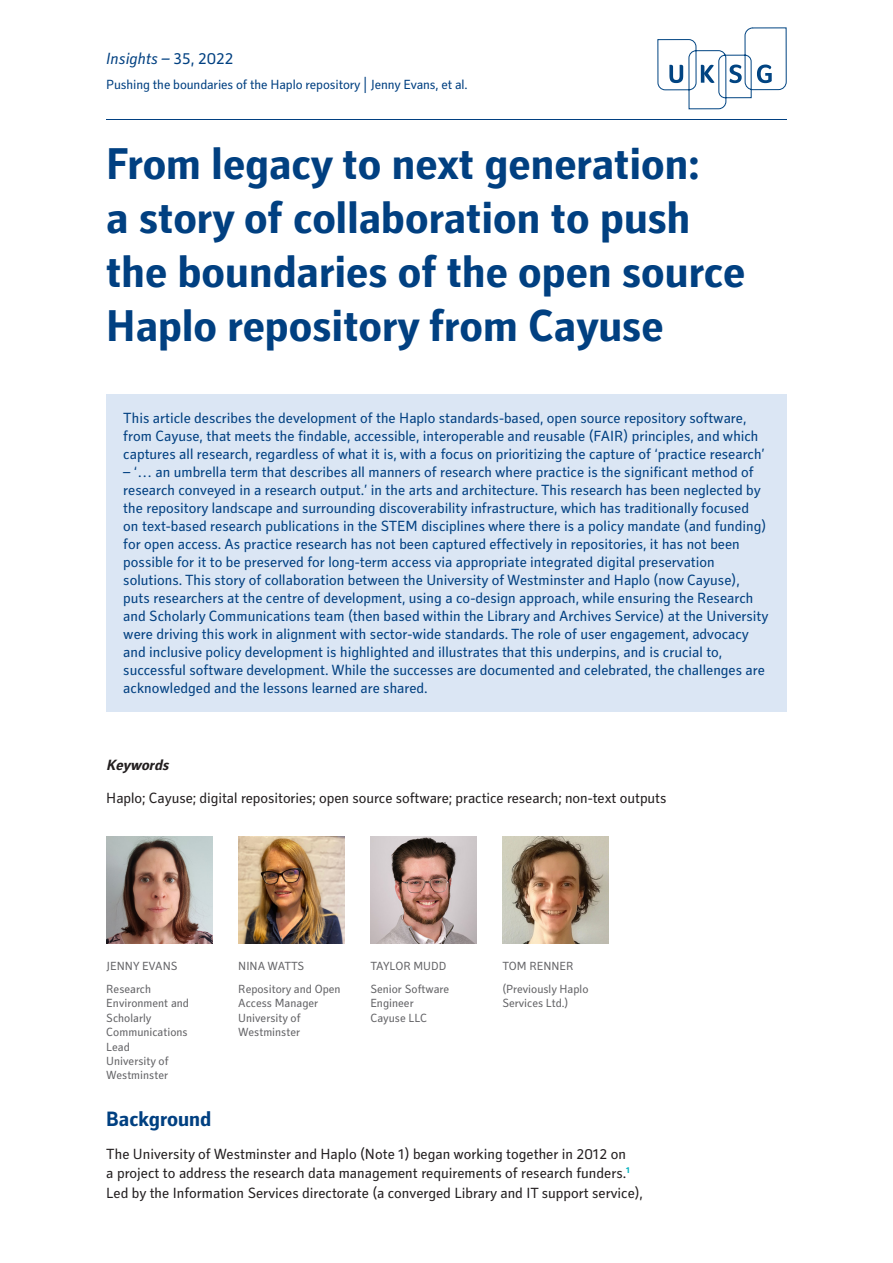
<style>
.page{position:relative;width:893px;height:1263px;background:#fff}
.page>*{position:absolute;margin:0;border:0;box-sizing:border-box;transform-origin:0 0}
.Main_Headline{font:700 45px/54px "Secca Std";color:#014081}
.A-Style_Heading{font:700 21px "Secca Std";color:#014081}
.Title_-_Series_-_Dat{font:italic 16.5px "Secca Std";color:#014081}
.Extract_Box{font:15px/18px "Secca Std";color:#014081}
.Body{font:15px/19.5px "Secca Std";color:#231f20}
.Body-2{font:italic 700 15px "Secca Std";color:#231f20}
.Title_-_Aiuthor{font:13.5px "Secca Std";letter-spacing:-.01em;color:#014081}
.t1{font:12px/14.4px "Secca Std";color:#636366}
.s1{font-style:normal}
</style>
<div class="page">
<div style="left:106px;top:394px;width:681px;height:317px;background:#dbe6f4"></div>
<hr style="left:106px;top:119px;width:681px;height:1px;background:#014081">
<svg style="left:657px;top:27px;width:130px;height:82px"></svg>
<img style="left:106px;top:837px;width:107px;height:106px">
<img style="left:238px;top:837px;width:107px;height:106px">
<img style="left:370px;top:837px;width:107px;height:106px">
<img style="left:502px;top:837px;width:107px;height:106px">
<p class="Title_-_Series_-_Dat" style="left:106px;top:49px;width:129px">Insights <span class="s1">– 35, 2022</span></p>
<p class="Title_-_Aiuthor" style="left:106px;top:77px;width:363px">Pushing the boundaries of the Haplo repository | Jenny Evans, et al.</p>
<p class="Main_Headline" style="left:106px;top:139px;width:641px">From legacy to next generation:<br>a story of collaboration to push the boundaries of the open source<br>Haplo repository from Cayuse</p>
<p class="Extract_Box" style="left:123px;top:409px;width:643px">This article describes the development of the Haplo standards-based, open source repository software, from Cayuse, that meets the findable, accessible, interoperable and reusable (FAIR) principles, and which captures all research, regardless of what it is, with a focus on prioritizing the capture of ‘practice research’</p>
<p class="Extract_Box" style="left:123px;top:463px;width:647px">– ‘… an umbrella term that describes all manners of research where practice is the significant method of research conveyed in a research output.’ in the arts and architecture. This research has been neglected by the repository landscape and surrounding discoverability infrastructure, which has traditionally focused<br>on text-based research publications in the STEM disciplines where there is a policy mandate (and funding) for open access. As practice research has not been captured effectively in repositories, it has not been possible for it to be preserved for long-term access via appropriate integrated digital preservation solutions. This story of collaboration between the University of Westminster and Haplo (now Cayuse), puts researchers at the centre of development, using a co-design approach, while ensuring the Research and Scholarly Communications team (then based within the Library and Archives Service) at the University were driving this work in alignment with sector-wide standards. The role of user engagement, advocacy and inclusive policy development is highlighted and illustrates that this underpins, and is crucial to, successful software development. While the successes are documented and celebrated, the challenges are acknowledged and the lessons learned are shared.</p>
<p class="Body-2" style="left:106px;top:757px;width:67px">Keywords</p>
<p class="Body" style="left:106px;top:788px;width:562px">Haplo; Cayuse; digital repositories; open source software; practice research; non-text outputs</p>
<p class="t1" style="left:106px;top:959px;width:73px">JENNY EVANS</p>
<p class="t1" style="left:106px;top:982px;width:84px">Research<br>Environment and</p>
<p class="t1" style="left:106px;top:1011px;width:83px">Scholarly<br>Communications<br>Lead</p>
<p class="t1" style="left:106px;top:1054px;width:64px">University of<br>Westminster</p>
<p class="t1" style="left:238px;top:959px;width:68px">NINA WATTS</p>
<p class="t1" style="left:238px;top:982px;width:104px">Repository and Open<br>Access Manager</p>
<p class="t1" style="left:238px;top:1011px;width:64px">University of<br>Westminster</p>
<p class="t1" style="left:370px;top:959px;width:77px">TAYLOR MUDD</p>
<p class="t1" style="left:370px;top:982px;width:80px">Senior Software<br>Engineer</p>
<p class="t1" style="left:370px;top:1011px;width:58px">Cayuse LLC</p>
<p class="t1" style="left:502px;top:959px;width:73px">TOM RENNER</p>
<p class="t1" style="left:502px;top:982px;width:88px">(Previously Haplo<br>Services Ltd.)</p>
<p class="A-Style_Heading" style="left:106px;top:1107px;width:107px">Background</p>
<p class="Body" style="left:106px;top:1144px;width:538px">The University of Westminster and Haplo (Note 1) began working together in 2012 on<br>a project to address the research data management requirements of research funders.<sup>1<br></sup>Led by the Information Services directorate (a converged Library and IT support service),</p>
</div>
